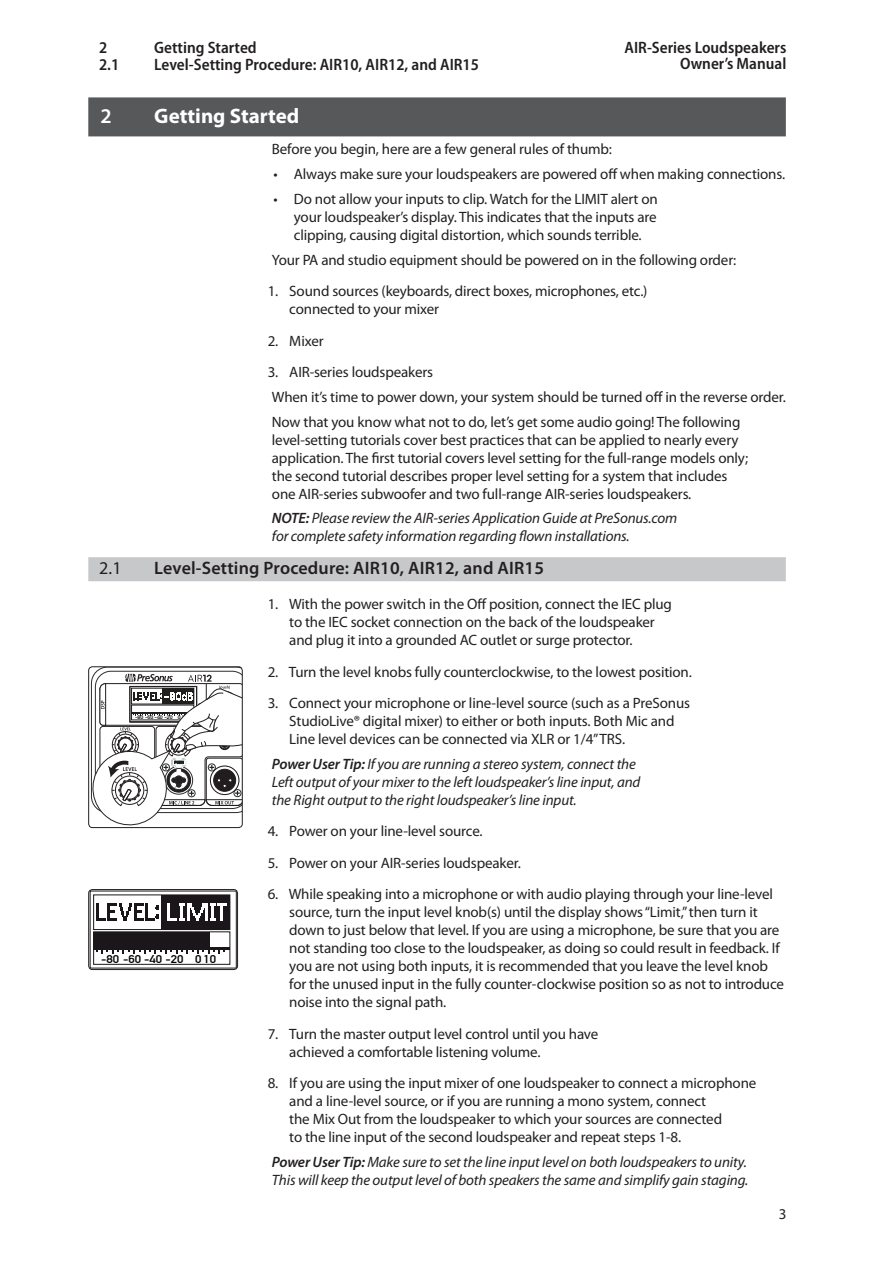
<style>
.page{position:relative;width:893px;height:1263px;background:#fff}
.page>*{position:absolute;margin:0;border:0;box-sizing:border-box;transform-origin:0 0}
.N_0_Chapter_Head{font:700 21px "Myriad Pro";color:#fff}
.N_0_Chapter_Head-2{font:600 21px "Myriad Pro";color:#fff}
._0_N_Section_Head{font:600 18px "Myriad Pro";letter-spacing:.01em;color:#231f20}
._0_N_Section_Head-2{font:18px "Myriad Pro";color:#231f20}
.t1{font:600 semi-condensed 16.5px/16.5px "Myriad Pro";color:#231f20;text-align:right}
.Body{font:15px/18px "Myriad Pro";letter-spacing:-.01em;color:#231f20}
.PowerTip_Note_Italic{font:italic 15px/18px "Myriad Pro";letter-spacing:-.01em;color:#231f20}
.t2{font:700 11.1px "DIN Alternate";color:#000;scale:1.2 1}
.t3{font:700 5.1px "DIN Alternate";color:#050504;scale:1.2 1}
.s1{font-weight:600}
</style>
<div class="page">
<div style="left:88px;top:97px;width:698px;height:39px;background:#57585a"></div>
<div style="left:88px;top:557px;width:698px;height:24px;background:#c7c8ca"></div>
<svg style="left:90px;top:668px;width:151px;height:158px"></svg>
<div style="left:88px;top:666px;width:155px;height:162px;border:1px solid #231f20;border-radius:4px"></div>
<svg style="left:90px;top:891px;width:146px;height:77px"></svg>
<div style="left:94px;top:932px;width:116px;height:17px;background:#1a161a"></div>
<div style="left:88px;top:889px;width:150px;height:81px;border:1px solid #231f20;border-radius:4px"></div>
<p class="t1" style="left:99px;top:39px;width:10px">2</p>
<p class="t1" style="left:154px;top:39px;width:104px">Getting Started</p>
<p class="t1" style="left:99px;top:56px;width:22px">2.1</p>
<p class="t1" style="left:154px;top:56px;width:326px">Level-Setting Procedure: AIR10, AIR12, and AIR15</p>
<p class="t1" style="left:624px;top:39px;width:163px">AIR-Series Loudspeakers<br>Owner’s Manual</p>
<p class="N_0_Chapter_Head-2" style="left:101px;top:104px;width:13px">2</p>
<p class="N_0_Chapter_Head" style="left:154px;top:104px;width:147px">Getting Started</p>
<p class="Body" style="left:272px;top:141px;width:342px">Before you begin, here are a few general rules of thumb:</p>
<p class="Body" style="left:274px;top:165px;width:513px">• Always make sure your loudspeakers are powered off when making connections.</p>
<p class="Body" style="left:294px;top:190px;width:366px;text-align:justify;text-indent:-20px">• Do not allow your inputs to clip. Watch for the LIMIT alert on your loudspeaker’s display. This indicates that the inputs are clipping, causing digital distortion, which sounds terrible.</p>
<p class="Body" style="left:272px;top:251px;width:466px">Your PA and studio equipment should be powered on in the following order:</p>
<p class="Body" style="left:289px;top:282px;width:360px;text-indent:-22px">1. Sound sources (keyboards, direct boxes, microphones, etc.) connected to your mixer</p>
<p class="Body" style="left:268px;top:332px;width:57px">2. Mixer</p>
<p class="Body" style="left:268px;top:363px;width:167px">3. AIR-series loudspeakers</p>
<p class="Body" style="left:272px;top:388px;width:515px">When it’s time to power down, your system should be turned off in the reverse order.</p>
<p class="Body" style="left:272px;top:413px;width:478px">Now that you know what not to do, let’s get some audio going! The following level-setting tutorials cover best practices that can be applied to nearly every application. The first tutorial covers level setting for the full-range models only; the second tutorial describes proper level setting for a system that includes one AIR-series subwoofer and two full-range AIR-series loudspeakers.</p>
<p class="PowerTip_Note_Italic" style="left:272px;top:510px;width:407px"><span class="s1">NOTE:</span> Please review the AIR-series Application Guide at PreSonus.com for complete safety information regarding flown installations.</p>
<p class="_0_N_Section_Head-2" style="left:99px;top:559px;width:24px">2.1</p>
<p class="_0_N_Section_Head" style="left:154px;top:558px;width:391px">Level-Setting Procedure: AIR10, AIR12, and AIR15</p>
<p class="Body" style="left:289px;top:595px;width:384px;text-indent:-22px">1. With the power switch in the Off position, connect the IEC plug to the IEC socket connection on the back of the loudspeaker and plug it into a grounded AC outlet or surge protector.</p>
<p class="Body" style="left:268px;top:663px;width:426px">2. Turn the level knobs fully counterclockwise, to the lowest position.</p>
<p class="Body" style="left:289px;top:694px;width:402px;text-indent:-22px">3. Connect your microphone or line-level source (such as a PreSonus<br>StudioLive® digital mixer) to either or both inputs. Both Mic and<br>Line level devices can be connected via XLR or 1/4” TRS.</p>
<p class="PowerTip_Note_Italic" style="left:272px;top:755px;width:370px"><span class="s1">Power User Tip:</span> If you are running a stereo system, connect the<br>Left output of your mixer to the left loudspeaker’s line input, and the Right output to the right loudspeaker’s line input.</p>
<p class="Body" style="left:268px;top:822px;width:216px">4. Power on your line-level source.</p>
<p class="Body" style="left:268px;top:854px;width:255px">5. Power on your AIR-series loudspeaker.</p>
<p class="Body" style="left:289px;top:885px;width:496px;text-indent:-22px">6. While speaking into a microphone or with audio playing through your line-level source, turn the input level knob(s) until the display shows “Limit,” then turn it down to just below that level. If you are using a microphone, be sure that you are not standing too close to the loudspeaker, as doing so could result in feedback. If you are not using both inputs, it is recommended that you leave the level knob for the unused input in the fully counter-clockwise position so as not to introduce noise into the signal path.</p>
<p class="Body" style="left:289px;top:1025px;width:311px;text-indent:-22px">7. Turn the master output level control until you have achieved a comfortable listening volume.</p>
<p class="Body" style="left:289px;top:1074px;width:469px;text-indent:-22px">8. If you are using the input mixer of one loudspeaker to connect a microphone and a line-level source, or if you are running a mono system, connect<br>the Mix Out from the loudspeaker to which your sources are connected<br>to the line input of the second loudspeaker and repeat steps 1-8.</p>
<p class="PowerTip_Note_Italic" style="left:272px;top:1153px;width:478px"><span class="s1">Power User Tip:</span> Make sure to set the line input level on both loudspeakers to unity.<br>This will keep the output level of both speakers the same and simplify gain staging.</p>
<p class="t3" style="left:135px;top:714px;width:45px">-80 -60 -40 -20 0 10</p>
<p class="t2" style="left:101px;top:951px;width:97px">-80 -60 -40 -20 0 10</p>
<p class="Body" style="left:779px;top:1205px;width:9px">3</p>
</div>
